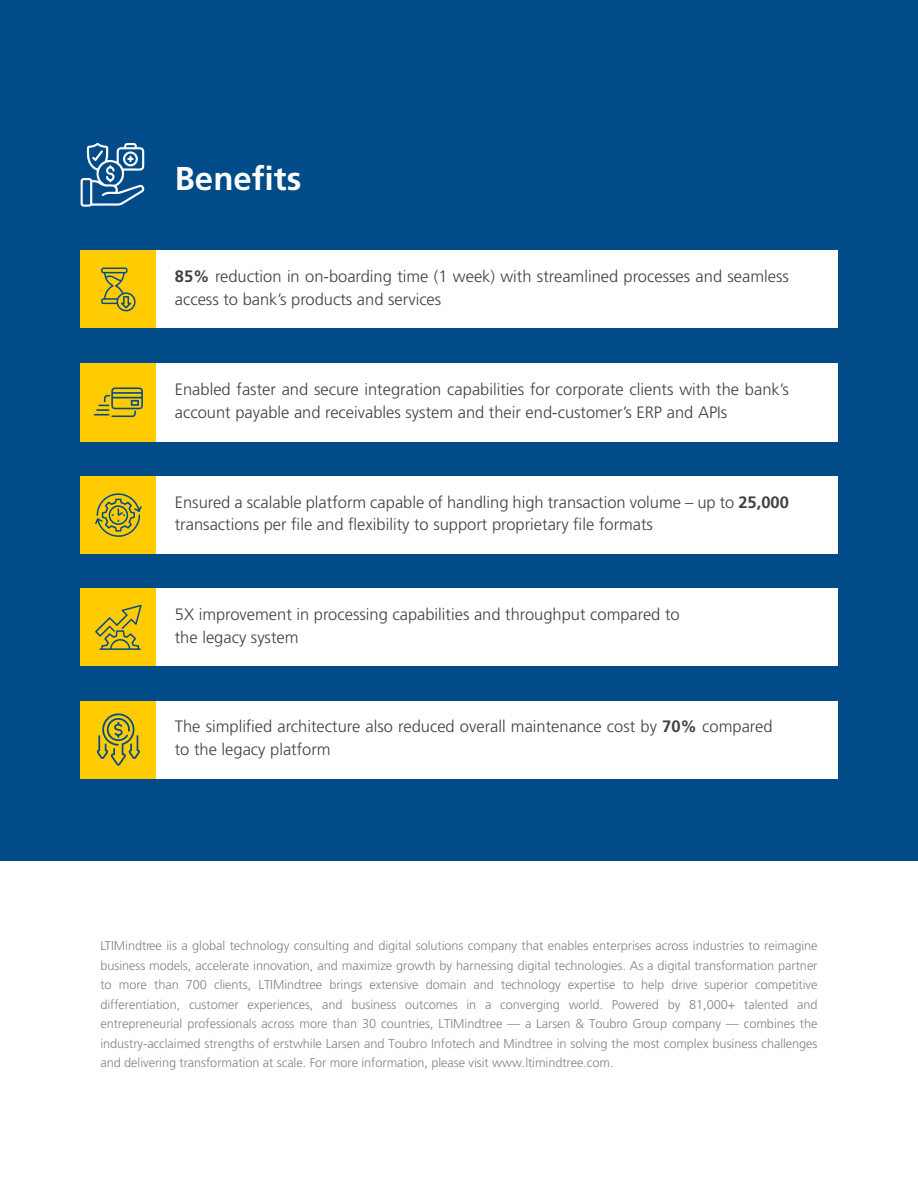
<style>
.page{position:relative;width:918px;height:1188px;background:#fff}
.page>*{position:absolute;margin:0;border:0;box-sizing:border-box;transform-origin:0 0}
.t1{font:700 33px "Frutiger LT Pro";color:#fff}
.t2{font:300 16.5px/22.8px "Frutiger LT Pro";color:#414042}
.t3{font:300 12.75px/19.5px "Frutiger LT Pro";letter-spacing:-.005em;color:#818181;text-align:justify}
.s1{font-weight:700}
</style>
<div class="page">
<div style="left:0;top:0;width:918px;height:861px;background:#004b88"></div>
<div style="left:122px;top:251px;width:715px;height:77px;background:#fff"></div>
<div style="left:81px;top:251px;width:75px;height:77px;background:#ffcc04"></div>
<svg style="left:101px;top:268px;width:35px;height:44px"></svg>
<div style="left:122px;top:363px;width:715px;height:79px;background:#fff"></div>
<div style="left:81px;top:363px;width:75px;height:79px;background:#ffcc04"></div>
<svg style="left:94px;top:387px;width:49px;height:30px"></svg>
<div style="left:122px;top:476px;width:715px;height:78px;background:#fff"></div>
<div style="left:81px;top:476px;width:75px;height:78px;background:#ffcc04"></div>
<svg style="left:95px;top:493px;width:47px;height:44px"></svg>
<div style="left:122px;top:589px;width:715px;height:77px;background:#fff"></div>
<div style="left:81px;top:589px;width:75px;height:77px;background:#ffcc04"></div>
<svg style="left:95px;top:605px;width:47px;height:45px"></svg>
<div style="left:122px;top:701px;width:715px;height:77px;background:#fff"></div>
<div style="left:81px;top:701px;width:75px;height:77px;background:#ffcc04"></div>
<svg style="left:96px;top:713px;width:44px;height:53px"></svg>
<svg style="left:81px;top:143px;width:63px;height:64px"></svg>
<h1 class="t1" style="left:175px;top:159px;width:128px">Benefits</h1>
<p class="t2" style="left:175px;top:265px;width:616px"><span class="s1">85%</span> reduction in on-boarding time (1 week) with streamlined processes and seamless access to bank’s products and services</p>
<p class="t2" style="left:175px;top:378px;width:616px">Enabled faster and secure integration capabilities for corporate clients with the bank’s account payable and receivables system and their end-customer’s ERP and APIs</p>
<p class="t2" style="left:175px;top:491px;width:616px">Ensured a scalable platform capable of handling high transaction volume – up to <span class="s1">25,000 </span>transactions per file and flexibility to support proprietary file formats</p>
<p class="t2" style="left:175px;top:603px;width:506px">5X improvement in processing capabilities and throughput compared to the legacy system</p>
<p class="t2" style="left:175px;top:715px;width:599px">The simplified architecture also reduced overall maintenance cost by <span class="s1">70%</span> compared to the legacy platform</p>
<p class="t3" style="left:100px;top:936px;width:719px">LTIMindtree iis a global technology consulting and digital solutions company that enables enterprises across industries to reimagine business models, accelerate innovation, and maximize growth by harnessing digital technologies. As a digital transformation partner to more than 700 clients, LTIMindtree brings extensive domain and technology expertise to help drive superior competitive differentiation, customer experiences, and business outcomes in a converging world. Powered by 81,000+ talented and entrepreneurial professionals across more than 30 countries, LTIMindtree — a Larsen &amp; Toubro Group company — combines the industry-acclaimed strengths of erstwhile Larsen and Toubro Infotech and Mindtree in solving the most complex business challenges and delivering transformation at scale. For more information, please visit www.ltimindtree.com.</p>
</div>
